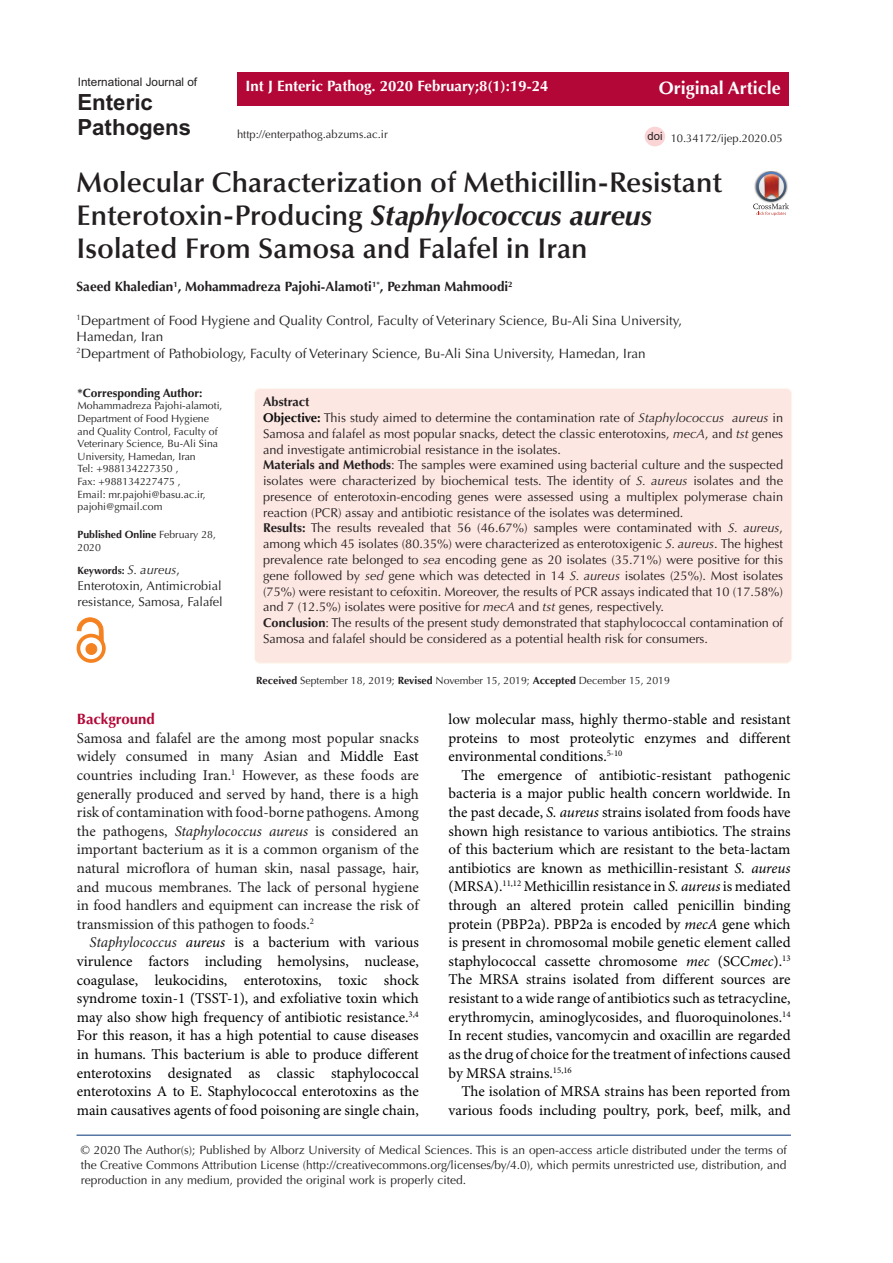
<style>
.page{position:relative;width:893px;height:1263px;background:#fff}
.page>*{position:absolute;margin:0;border:0;box-sizing:border-box;transform-origin:0 0}
.t1{font:600 28.5px/33px "Optima LT Std";color:#231f20}
.t2{font:700 22.35px/24.9px "Arial";color:#231f20}
.t3{font:700 18px "Optima LT Std";color:#fff}
.t4{font:15px/18.6px "Minion Pro";color:#000;text-align:justify}
.t5{font:15px/18.6px "Minion Pro";color:#231f20;text-align:justify}
.t6{font:700 15px "Optima LT Std";color:#fff}
.t7{font:700 15px "Optima LT Std";color:#b30837}
.t8{font:13.5px/16.5px "Optima LT Std";color:#231f20}
.t9{font:700 13.5px "Optima LT Std";color:#231f20}
.t10{font:12.75px/15.8px "Optima LT Std";color:#231f20;text-align:justify}
.Default{font:700 12.75px "Optima LT Std";color:#231f20}
.t11{font:12px/15px "Optima LT Std";color:#231f20;text-align:justify}
.t12{font:700 12px "Optima LT Std";color:#231f20}
.t13{font:11.7px "Arial";color:#231f20}
.t14{font:11.25px "Optima LT Std";color:#231f20}
.t15{font:11.25px "Arial";color:#231f20}
.t16{font:10.5px/12.6px "Optima LT Std";color:#231f20}
.t17{font:700 10.5px/12.6px "Optima LT Std";color:#231f20}
.t18{font:700 10.5px "Optima LT Std";letter-spacing:-.02em;color:#231f20}
.s1{font-weight:700;font-style:italic}
.s2{font-weight:400}
.s3{font-weight:400;font-style:italic;font-size:12.75px}
.s4{font-weight:400;font-size:12.75px}
.s5{font-weight:700;color:#0d0d0d}
.s6{font-style:italic;color:#222}
.s7{font-style:italic}
.s8{font-weight:700}
.s9{color:#000}
</style>
<div class="page">
<hr style="left:77px;top:1135px;width:714px;height:1px;background:#053278">
<img style="left:764px;top:171px;width:14px;height:1px">
<svg style="left:753px;top:172px;width:36px;height:44px"></svg>
<div style="left:623px;top:72px;width:166px;height:34px;background:#b30837"></div>
<div style="left:645px;top:127px;width:20px;height:19px;background:#fbd4d5;border-radius:50%"></div>
<div style="left:237px;top:72px;width:387px;height:34px;background:#b30837"></div>
<div style="left:86px;top:644px;width:11px;height:10px;background:#f58220;border-radius:50%"></div>
<div style="left:86px;top:643px;width:11px;height:11px;border:1px solid #f58220;border-radius:50%"></div>
<div style="left:77px;top:634px;width:29px;height:29px;border:4px solid #f58220;border-radius:50%"></div>
<svg style="left:77px;top:618px;width:26px;height:24px"></svg>
<div style="left:254px;top:388px;width:538px;height:275px;background:#fde7e2;border-radius:6px"></div>
<div style="left:254px;top:388px;width:538px;height:275px;border:1px solid #fef9ed;border-radius:6px"></div>
<p class="t13" style="left:78px;top:74px;width:121px">International Journal of</p>
<p class="t2" style="left:77px;top:90px;width:115px">Enteric<br>Pathogens</p>
<p class="t3" style="left:659px;top:77px;width:124px">Original Article</p>
<p class="t15" style="left:648px;top:128px;width:17px">doi</p>
<p class="t14" style="left:671px;top:131px;width:113px">10.34172/ijep.2020.05</p>
<p class="t1" style="left:77px;top:166px;width:647px">Molecular Characterization of Methicillin-Resistant<br>Enterotoxin-Producing <span class="s1">Staphylococcus aureus<br></span>Isolated From Samosa and Falafel in Iran</p>
<p class="t9" style="left:77px;top:279px;width:438px">Saeed Khaledian<sup>1</sup>, Mohammadreza Pajohi-Alamoti<sup>1*</sup>, Pezhman Mahmoodi<sup>2</sup></p>
<p class="t8" style="left:77px;top:312px;width:607px"><sup>1</sup>Department of Food Hygiene and Quality Control, Faculty of Veterinary Science, Bu-Ali Sina University,<br>Hamedan, Iran</p>
<p class="t8" style="left:77px;top:345px;width:571px"><sup>2</sup>Department of Pathobiology, Faculty of Veterinary Science, Bu-Ali Sina University, Hamedan, Iran</p>
<p class="t6" style="left:246px;top:78px;width:304px">Int J Enteric Pathog. 2020 February;8(1):19-24</p>
<p class="t14" style="left:237px;top:128px;width:152px">http://enterpathog.abzums.ac.ir</p>
<p class="t12" style="left:78px;top:386px;width:127px">*Corresponding Author:</p>
<p class="t16" style="left:78px;top:400px;width:146px">Mohammadreza Pajohi-alamoti,</p>
<p class="t16" style="left:78px;top:412px;width:142px">Department of Food Hygiene and Quality Control, Faculty of<br>Veterinary Science, Bu-Ali Sina<br>University, Hamedan, Iran</p>
<p class="t16" style="left:78px;top:463px;width:103px">Tel: +988134227350 ,</p>
<p class="t16" style="left:78px;top:475px;width:105px">Fax: +988134227475 ,</p>
<p class="t16" style="left:78px;top:488px;width:130px">Email: mr.pajohi@basu.ac.ir, pajohi@gmail.com</p>
<p class="t17" style="left:78px;top:528px;width:140px">Published Online <span class="s2">February 28,<br>2020</span></p>
<p class="t18" style="left:78px;top:565px;width:104px">Keywords: <span class="s3">S. aureus</span><span class="s4">,</span></p>
<p class="t10" style="left:78px;top:578px;width:147px">Enterotoxin, Antimicrobial resistance, Samosa, Falafel</p>
<p class="Default" style="left:263px;top:395px;width:48px">Abstract</p>
<p class="t10" style="left:263px;top:410px;width:521px"><span class="s5">Objective:</span> This study aimed to determine the contamination rate of <span class="s6">Staphylococcus</span> <span class="s7">aureus</span> in Samosa and falafel as most popular snacks, detect the classic enterotoxins, <span class="s7">mecA</span>, and <span class="s7">tst</span> genes and investigate antimicrobial resistance in the isolates.</p>
<p class="t10" style="left:263px;top:457px;width:521px"><span class="s8">Materials and Methods</span>: The samples were examined using bacterial culture and the suspected isolates were characterized by biochemical tests. The identity of <span class="s7">S. aureus</span> isolates and the presence of enterotoxin-encoding genes were assessed using a multiplex polymerase chain reaction (PCR) assay and antibiotic resistance of the isolates was determined.</p>
<p class="t10" style="left:263px;top:520px;width:522px"><span class="s8">Results:</span> The results revealed that 56 (46.67%) samples were contaminated with <span class="s7">S. aureus</span>, among which 45 isolates (80.35%) were characterized as enterotoxigenic <span class="s7">S. aureus</span>. The highest prevalence rate belonged to <span class="s7">sea</span> encoding gene as 20 isolates (35.71%) were positive for this gene followed by <span class="s7">sed</span> gene which was detected in 14 <span class="s7">S. aureus</span> isolates (25%). Most isolates (75%) were resistant to cefoxitin. Moreover, the results of PCR assays indicated that 10 (17.58%) and 7 (12.5%) isolates were positive for <span class="s7">mecA</span> and <span class="s7">tst</span> genes, respectively.</p>
<p class="t10" style="left:263px;top:615px;width:521px"><span class="s8">Conclusion</span>: The results of the present study demonstrated that staphylococcal contamination of<br>Samosa and falafel should be considered as a potential health risk for consumers.</p>
<p class="t16" style="left:256px;top:674px;width:415px"><span class="s8">Received</span> September 18, 2019; <span class="s8">Revised</span> November 15, 2019; <span class="s8">Accepted</span> December 15, 2019</p>
<p class="t7" style="left:77px;top:710px;width:79px">Background</p>
<p class="t5" style="left:77px;top:729px;width:343px">Samosa and falafel are the among most popular snacks widely consumed in many Asian and <span class="s9">Middle East </span>countries including Iran.<sup>1</sup> However, as these foods are generally produced and served by hand, there is a high risk of contamination with food-borne pathogens. Among the pathogens, <span class="s7">Staphylococcus aureus</span> is considered an important bacterium as it is a common organism of the natural microflora of human skin, nasal passage, hair, and mucous membranes. The lack of personal hygiene in food handlers and equipment can increase the risk of transmission of this pathogen to foods.<sup>2</sup></p>
<p class="t4" style="left:77px;top:934px;width:343px;text-indent:13px"><span class="s6">Staphylococcus</span> <span class="s7">aureus</span> is a bacterium with various virulence factors including hemolysins, nuclease, coagulase, leukocidins, enterotoxins, toxic shock syndrome toxin-1 (TSST-1), and exfoliative toxin which may also show high frequency of antibiotic resistance.<sup>3,4<br></sup>For this reason, it has a high potential to cause diseases in humans. This bacterium is able to produce different enterotoxins designated as classic staphylococcal enterotoxins A to E. Staphylococcal enterotoxins as the main causatives agents of food poisoning are single chain,</p>
<p class="t4" style="left:449px;top:710px;width:343px">low molecular mass, highly thermo-stable and resistant proteins to most proteolytic enzymes and different environmental conditions.<sup>5-10</sup></p>
<p class="t4" style="left:449px;top:766px;width:343px;text-indent:13px">The emergence of antibiotic-resistant pathogenic bacteria is a major public health concern worldwide. In the past decade, <span class="s7">S. aureus</span> strains isolated from foods have shown high resistance to various antibiotics. The strains of this bacterium which are resistant to the beta-lactam antibiotics are known as methicillin-resistant <span class="s7">S. aureus </span>(MRSA).<sup>11,12</sup> Methicillin resistance in <span class="s7">S. aureus</span> is mediated through an altered protein called penicillin binding protein (PBP2a). PBP2a is encoded by <span class="s7">mecA</span> gene which is present in chromosomal mobile genetic element called staphylococcal cassette chromosome <span class="s7">mec</span> (SCC<span class="s7">mec</span>).<sup>13<br></sup>The MRSA strains isolated from different sources are resistant to a wide range of antibiotics such as tetracycline, erythromycin, aminoglycosides, and fluoroquinolones.<sup>14<br></sup>In recent studies, vancomycin and oxacillin are regarded as the drug of choice for the treatment of infections caused by MRSA strains.<sup>15,16</sup></p>
<p class="t4" style="left:449px;top:1082px;width:343px;text-align:right">The isolation of MRSA strains has been reported from various foods including poultry, pork, beef, milk, and</p>
<p class="t11" style="left:81px;top:1143px;width:707px">© 2020 The Author(s); Published by Alborz University of Medical Sciences. This is an open-access article distributed under the terms of the Creative Commons Attribution License (http://creativecommons.org/licenses/by/4.0), which permits unrestricted use, distribution, and reproduction in any medium, provided the original work is properly cited.</p>
</div>
